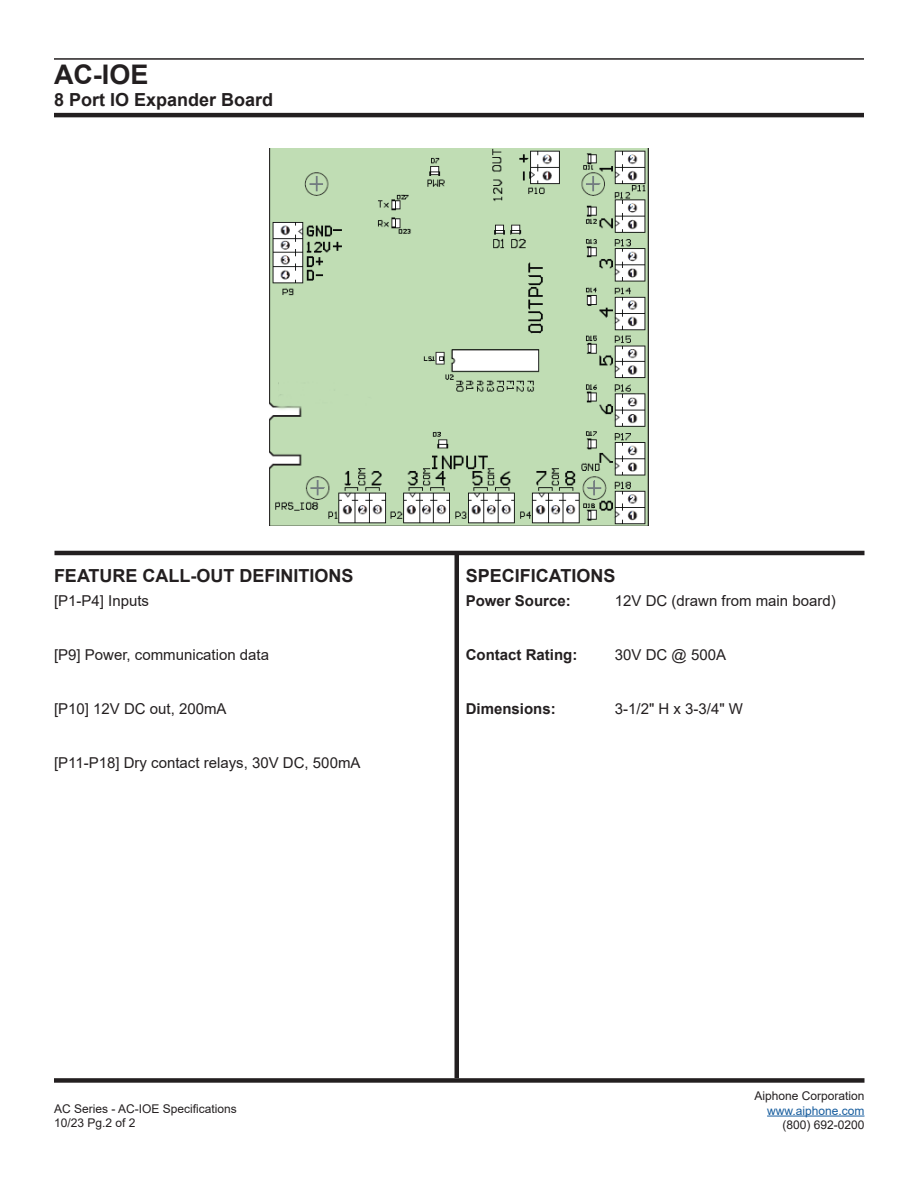
<style>
.page{position:relative;width:918px;height:1188px;background:#fff}
.page>*{position:absolute;margin:0;border:0;box-sizing:border-box;transform-origin:0 0}
.t1{font:700 27px "Arial";color:#231f20}
.t2{font:700 18px "Arial";color:#231f20}
.t3{font:15px "Arial";color:#231f20}
.t4{font:700 15px "Arial";color:#231f20}
.t5{font:12px/14.4px "Arial";color:#231f20}
.t6{font:12px "Arial";color:#175d9e}
</style>
<div class="page">
<hr style="left:54px;top:58px;width:810px;height:2px;background:#231f20">
<hr style="left:54px;top:113px;width:810px;height:4px;background:#231f20">
<div style="left:54px;top:1078px;width:810px;height:5px;background:#231f20"></div>
<hr style="left:767px;top:1116px;width:97px;height:1px;background:#175d9e">
<hr style="left:54px;top:551px;width:810px;height:4px;background:#231f20">
<div style="left:454px;top:553px;width:5px;height:525px;background:#231f20"></div>
<img style="left:269px;top:148px;width:380px;height:377px">
<h1 class="t1" style="left:54px;top:55px;width:96px">AC-IOE</h1>
<p class="t2" style="left:54px;top:87px;width:221px">8 Port IO Expander Board</p>
<p class="t2" style="left:54px;top:563px;width:301px">FEATURE CALL-OUT DEFINITIONS</p>
<p class="t3" style="left:54px;top:591px;width:97px">[P1-P4] Inputs</p>
<p class="t3" style="left:54px;top:645px;width:217px">[P9] Power, communication data</p>
<p class="t3" style="left:54px;top:699px;width:174px">[P10] 12V DC out, 200mA</p>
<p class="t3" style="left:54px;top:753px;width:308px">[P11-P18] Dry contact relays, 30V DC, 500mA</p>
<p class="t2" style="left:466px;top:563px;width:151px">SPECIFICATIONS</p>
<p class="t4" style="left:466px;top:590px;width:107px">Power Source:</p>
<p class="t3" style="left:615px;top:591px;width:222px">12V DC (drawn from main board)</p>
<p class="t3" style="left:615px;top:645px;width:113px">30V DC @ 500A</p>
<p class="t3" style="left:615px;top:699px;width:130px">3-1/2" H x 3-3/4" W</p>
<p class="t4" style="left:466px;top:644px;width:113px">Contact Rating:</p>
<p class="t4" style="left:466px;top:698px;width:92px">Dimensions:</p>
<p class="t5" style="left:54px;top:1101px;width:184px">AC Series - AC-IOE Specifications<br>10/23 Pg.2 of 2</p>
<p class="t5" style="left:754px;top:1089px;width:112px">Aiphone Corporation</p>
<p class="t6" style="left:767px;top:1102px;width:99px">www.aiphone.com</p>
<p class="t5" style="left:782px;top:1118px;width:84px">(800) 692-0200</p>
</div>
